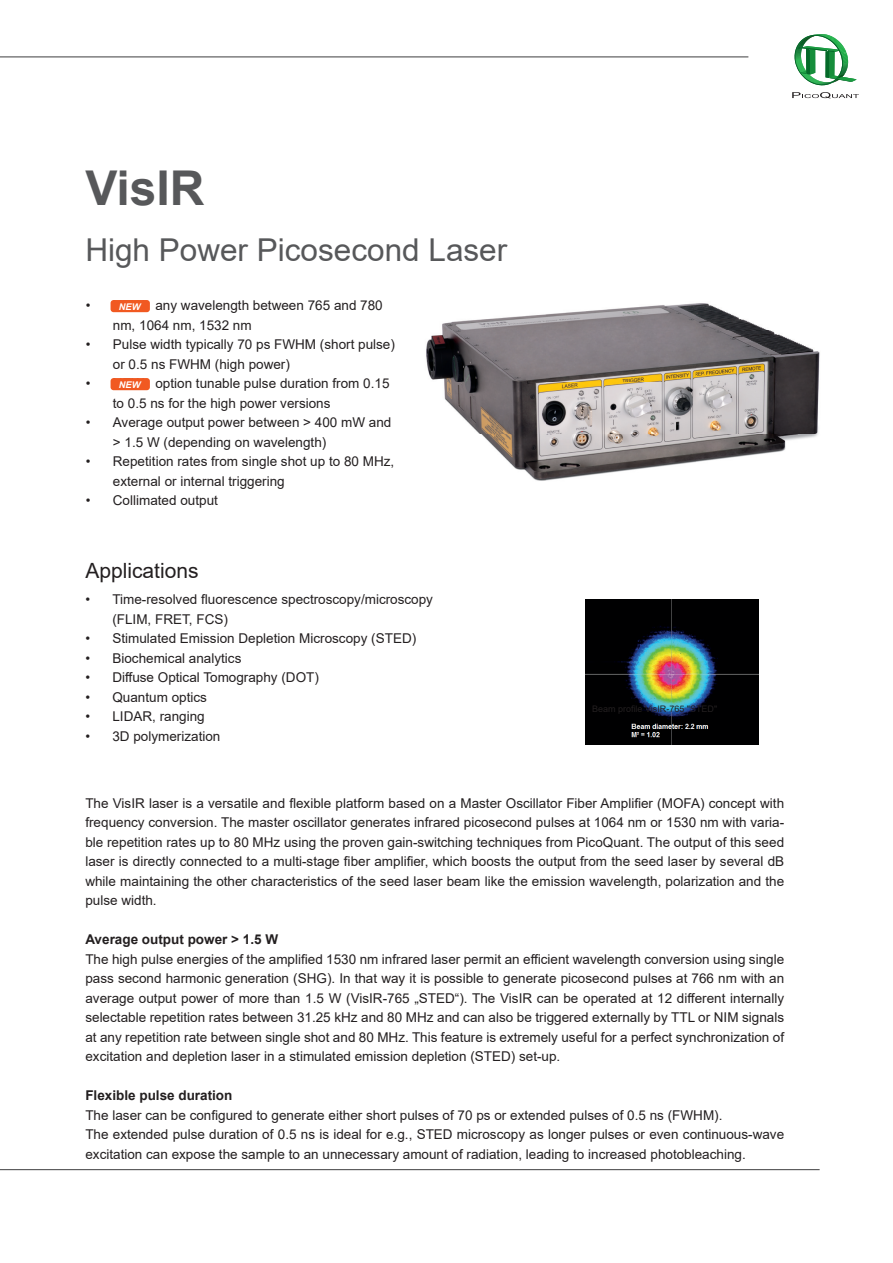
<style>
.page{position:relative;width:893px;height:1263px;background:#fff}
.page>*{position:absolute;margin:0;border:0;box-sizing:border-box;transform-origin:0 0}
.t1{font:700 48px "Arial";color:#57585a}
.t2{font:31.5px "Arial";color:#57585a}
.t3{font:21px "Arial";color:#231f20}
.t4{font:13.5px/19.5px "Arial";color:#231f20}
.t5{font:700 13.5px "Arial";color:#231f20}
.t6{font:italic 700 9.3px "Arial";color:#fff}
.t7{font:9px "Arial";color:#231f20}
</style>
<div class="page">
<svg style="left:795px;top:34px;width:61px;height:51px"></svg>
<svg style="left:792px;top:92px;width:67px;height:6px"></svg>
<hr style="left:0;top:57px;width:748px;height:1px;background:#3e3e3f">
<hr style="left:0;top:1169px;width:820px;height:1px;background:#3e3e3f">
<img style="left:426px;top:303px;width:394px;height:178px">
<img style="left:586px;top:600px;width:173px;height:145px">
<div style="left:111px;top:300px;width:39px;height:12px;background:#f15921;border-radius:3px"></div>
<div style="left:111px;top:378px;width:39px;height:12px;background:#f15921;border-radius:3px"></div>
<h1 class="t1" style="left:85px;top:154px;width:121px">VisIR</h1>
<h2 class="t2" style="left:85px;top:228px;width:423px">High Power Picosecond Laser</h2>
<p class="t4" style="left:113px;top:296px;width:271px;text-indent:-27px">• NEW: any wavelength between 765 and 780 nm, 1064 nm, 1532 nm</p>
<p class="t4" style="left:113px;top:335px;width:284px;text-indent:-27px">• Pulse width typically 70 ps FWHM (short pulse) or 0.5 ns FWHM (high power)</p>
<p class="t4" style="left:113px;top:374px;width:278px;text-indent:-27px">• NEW: option tunable pulse duration from 0.15 to 0.5 ns for the high power versions</p>
<p class="t4" style="left:113px;top:413px;width:280px;text-indent:-27px">• Average output power between &gt; 400 mW and &gt; 1.5 W (depending on wavelength)</p>
<p class="t4" style="left:113px;top:452px;width:283px;text-indent:-27px">• Repetition rates from single shot up to 80 MHz, external or internal triggering</p>
<p class="t4" style="left:86px;top:491px;width:134px">• Collimated output</p>
<p class="t6" style="left:119px;top:300px;width:23px">NEW</p>
<p class="t6" style="left:119px;top:378px;width:23px">NEW</p>
<h3 class="t3" style="left:85px;top:556px;width:115px">Applications</h3>
<p class="t4" style="left:112px;top:589px;width:322px;text-indent:-27px">• Time-resolved fluorescence spectroscopy/microscopy (FLIM, FRET, FCS)</p>
<p class="t4" style="left:85px;top:628px;width:332px">• Stimulated Emission Depletion Microscopy (STED)</p>
<p class="t4" style="left:85px;top:648px;width:158px">• Biochemical analytics</p>
<p class="t4" style="left:85px;top:667px;width:235px">• Diffuse Optical Tomography (DOT)</p>
<p class="t4" style="left:85px;top:687px;width:123px">• Quantum optics</p>
<p class="t4" style="left:85px;top:706px;width:121px">• LIDAR, ranging</p>
<p class="t4" style="left:85px;top:726px;width:137px">• 3D polymerization</p>
<p class="t7" style="left:592px;top:703px;width:127px">Beam profile VisIR-765 "STED"</p>
<p class="t4" style="left:85px;top:793px;width:700px;text-align:justify">The VisIR laser is a versatile and flexible platform based on a Master Oscillator Fiber Amplifier (MOFA) concept with frequency conversion. The master oscillator generates infrared picosecond pulses at 1064 nm or 1530 nm with varia&shy;ble repetition rates up to 80 MHz using the proven gain-switching techniques from PicoQuant. The output of this seed laser is directly connected to a multi-stage fiber amplifier, which boosts the output from the seed laser by several dB while maintaining the other characteristics of the seed laser beam like the emission wavelength, polarization and the pulse width.</p>
<p class="t5" style="left:85px;top:930px;width:194px">Average output power &gt; 1.5 W</p>
<p class="t4" style="left:85px;top:949px;width:700px;text-align:justify">The high pulse energies of the amplified 1530 nm infrared laser permit an efficient wavelength conversion using single pass second harmonic generation (SHG). In that way it is possible to generate picosecond pulses at 766 nm with an average output power of more than 1.5 W (VisIR-765 „STED“). The VisIR can be operated at 12 different internally selectable repetition rates between 31.25 kHz and 80 MHz and can also be triggered externally by TTL or NIM signals at any repetition rate between single shot and 80 MHz. This feature is extremely useful for a perfect synchronization of excitation and depletion laser in a stimulated emission depletion (STED) set-up.</p>
<p class="t5" style="left:85px;top:1086px;width:149px">Flexible pulse duration</p>
<p class="t4" style="left:85px;top:1105px;width:700px">The laser can be configured to generate either short pulses of 70 ps or extended pulses of 0.5 ns (FWHM).<br>The extended pulse duration of 0.5 ns is ideal for e.g., STED microscopy as longer pulses or even continuous-wave excitation can expose the sample to an unnecessary amount of radiation, leading to increased photobleaching.</p>
</div>
